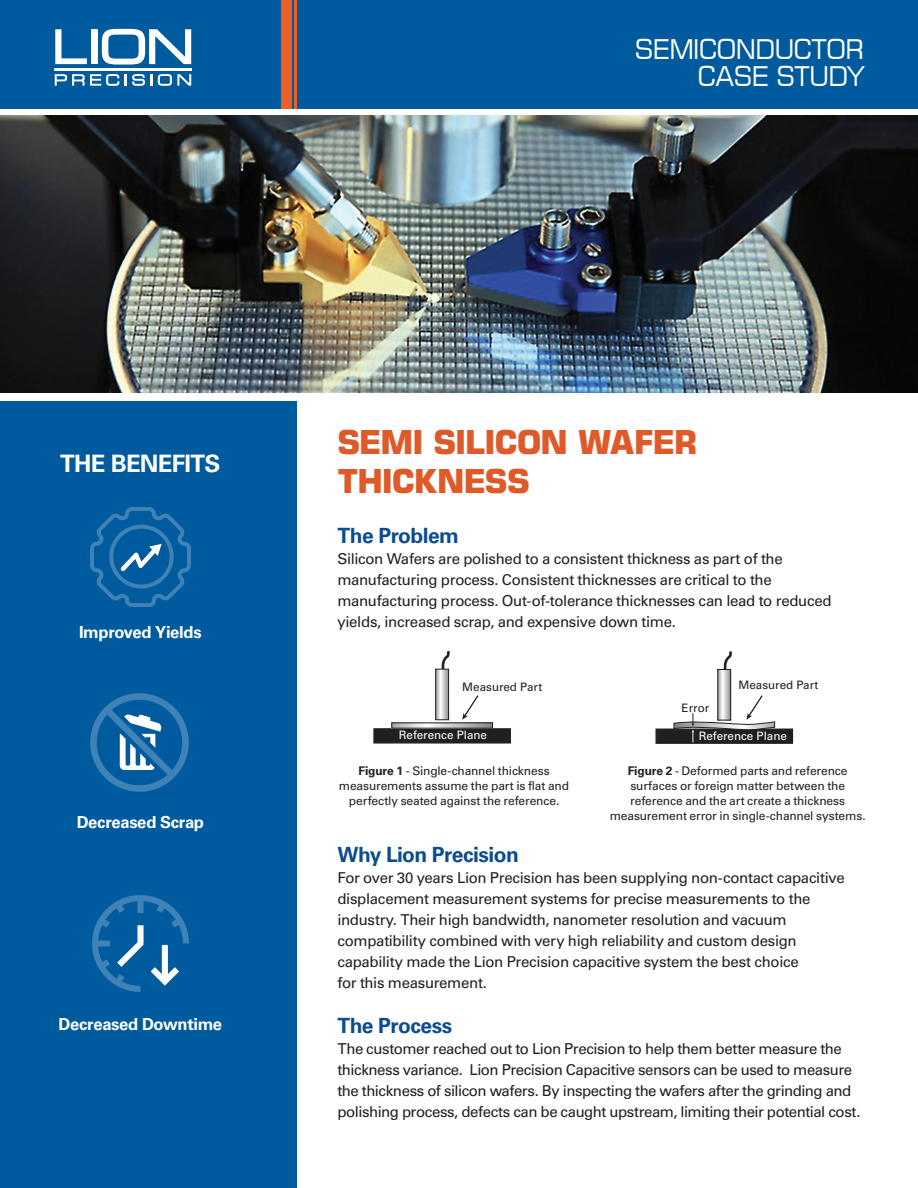
<style>
.page{position:relative;width:918px;height:1188px;background:#fff}
.page>*{position:absolute;margin:0;border:0;box-sizing:border-box;transform-origin:0 0}
.t1{font:700 33px/39px "Square 721 BT";letter-spacing:-.045em;color:#df5929}
.t2{font:27px/27px "Square 721 BT";letter-spacing:-.04em;color:#fff;text-align:right}
.t3{font:700 24px "Univers LT Std";letter-spacing:-.03em;color:#fff}
.t4{font:700 21px "Univers LT Std";letter-spacing:-.025em;color:#0c4c90}
.t5{font:700 16.65px "Univers LT Std";letter-spacing:-.02em;color:#fff}
.t6{font:15px/21px "Univers LT Std";letter-spacing:-.025em;color:#231f20}
.t7{font:12px/15px "Univers LT Std";letter-spacing:-.01em;color:#231f20;text-align:center}
.t8{font:11.7px "Univers LT Std";color:#231f20}
.t9{font:11.7px "Univers LT Std";color:#fff}
.s1{font-weight:700}
</style>
<div class="page">
<div style="left:0;top:0;width:918px;height:108px;background:#005a9e"></div>
<div style="left:281px;top:0;width:11px;height:108px;background:#ec6123"></div>
<hr style="left:294px;top:0;width:3px;height:108px;background:#ec6123">
<svg style="left:55px;top:29px;width:32px;height:35px"></svg>
<div style="left:91px;top:29px;width:6px;height:35px;background:#fff"></div>
<svg style="left:102px;top:29px;width:89px;height:36px"></svg>
<svg style="left:55px;top:74px;width:64px;height:12px"></svg>
<svg style="left:125px;top:74px;width:27px;height:12px"></svg>
<svg style="left:158px;top:74px;width:33px;height:12px"></svg>
<hr style="left:54px;top:68px;width:138px;height:3px;background:#fff">
<img style="left:0;top:116px;width:918px;height:276px">
<div style="left:0;top:402px;width:297px;height:786px;background:#005a9e"></div>
<img style="left:90px;top:693px;width:99px;height:99px">
<img style="left:91px;top:507px;width:99px;height:100px">
<svg style="left:121px;top:544px;width:41px;height:27px"></svg>
<img style="left:92px;top:896px;width:96px;height:96px">
<div style="left:373px;top:728px;width:138px;height:16px;background:#231f20;border:1px solid #231f20"></div>
<svg style="left:394px;top:725px;width:97px;height:2px"></svg>
<div style="left:392px;top:723px;width:101px;height:6px;border:1px solid #231f20"></div>
<svg style="left:440px;top:651px;width:10px;height:23px"></svg>
<svg style="left:437px;top:671px;width:10px;height:47px"></svg>
<div style="left:435px;top:669px;width:14px;height:51px;border:1px solid #231f20"></div>
<svg style="left:462px;top:695px;width:17px;height:25px"></svg>
<div style="left:655px;top:729px;width:138px;height:15px;background:#231f20;border:1px solid #231f20"></div>
<svg style="left:723px;top:651px;width:9px;height:24px"></svg>
<svg style="left:720px;top:671px;width:9px;height:23px"></svg>
<div style="left:718px;top:669px;width:13px;height:51px;border:1px solid #231f20"></div>
<svg style="left:673px;top:694px;width:102px;height:48px"></svg>
<h2 class="t2" style="left:635px;top:39px;width:231px">SEMICONDUCTOR<br>CASE STUDY</h2>
<h3 class="t3" style="left:60px;top:455px;width:162px">THE BENEFITS</h3>
<p class="t5" style="left:79px;top:626px;width:124px">Improved Yields</p>
<p class="t5" style="left:77px;top:816px;width:129px">Decreased Scrap</p>
<p class="t5" style="left:59px;top:1017px;width:165px">Decreased Downtime</p>
<h1 class="t1" style="left:338px;top:426px;width:361px">SEMI SILICON WAFER<br>THICKNESS</h1>
<h3 class="t4" style="left:338px;top:528px;width:123px">The Problem</h3>
<p class="t6" style="left:338px;top:550px;width:496px">Silicon Wafers are polished to a consistent thickness as part of the manufacturing process. Consistent thicknesses are critical to the manufacturing process. Out-of-tolerance thicknesses can lead to reduced yields, increased scrap, and expensive down time.</p>
<p class="t8" style="left:462px;top:683px;width:82px">Measured Part</p>
<p class="t9" style="left:399px;top:731px;width:90px">Reference Plane</p>
<p class="t8" style="left:682px;top:703px;width:29px">Error</p>
<p class="t8" style="left:738px;top:681px;width:82px">Measured Part</p>
<p class="t9" style="left:699px;top:732px;width:90px">Reference Plane</p>
<p class="t7" style="left:339px;top:765px;width:232px"><span class="s1">Figure 1</span> - Single-channel thickness measurements assume the part is flat and perfectly seated against the reference.</p>
<p class="t7" style="left:610px;top:765px;width:258px"><span class="s1">Figure 2</span> - Deformed parts and reference surfaces or foreign matter between the reference and the art create a thickness measurement error in single-channel systems.</p>
<h3 class="t4" style="left:338px;top:847px;width:183px">Why Lion Precision</h3>
<p class="t6" style="left:338px;top:869px;width:509px">For over 30 years Lion Precision has been supplying non-contact capacitive displacement measurement systems for precise measurements to the industry. Their high bandwidth, nanometer resolution and vacuum compatibility combined with very high reliability and custom design capability made the Lion Precision capacitive system the best choice<br>for this measurement.</p>
<h3 class="t4" style="left:338px;top:1018px;width:116px">The Process</h3>
<p class="t6" style="left:338px;top:1040px;width:525px">The customer reached out to Lion Precision to help them better measure the thickness variance. Lion Precision Capacitive sensors can be used to measure the thickness of silicon wafers. By inspecting the wafers after the grinding and polishing process, defects can be caught upstream, limiting their potential cost.</p>
</div>
